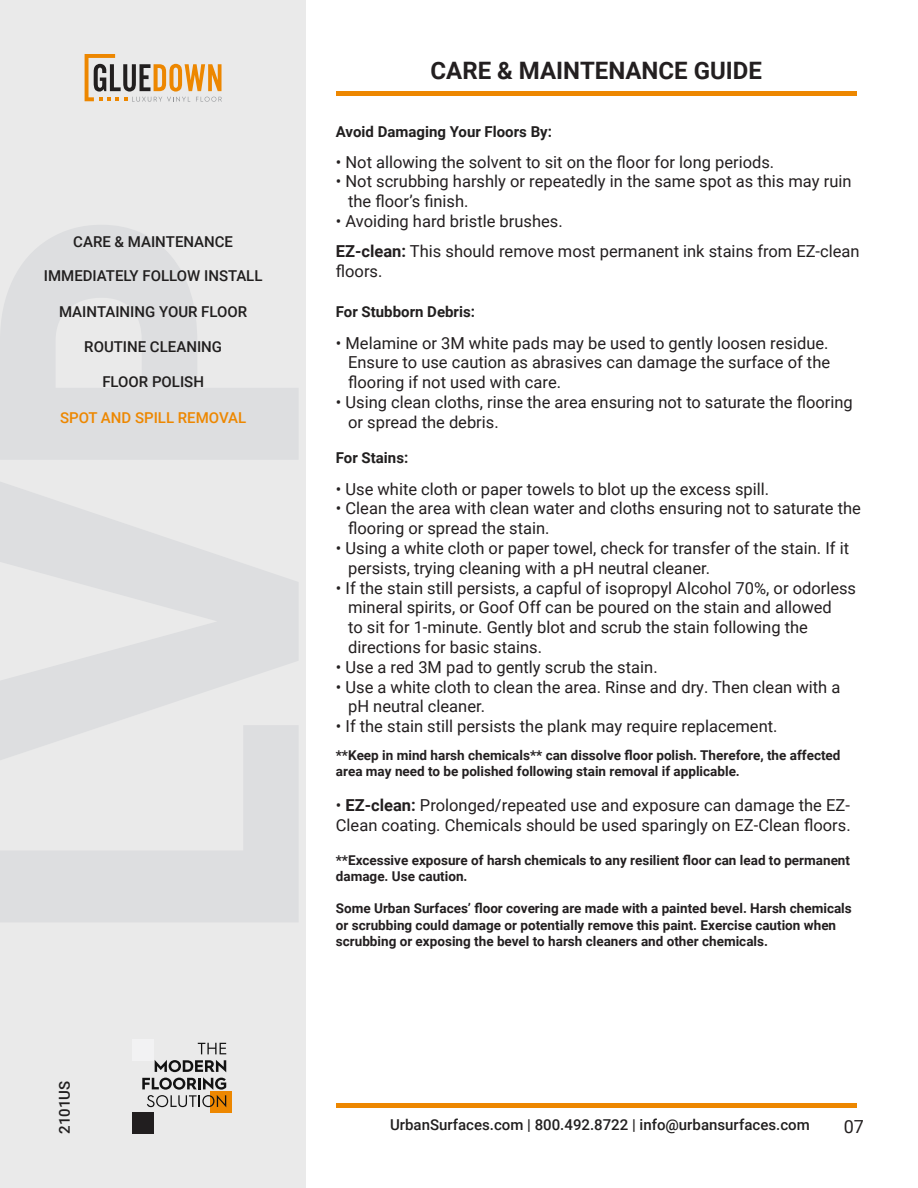
<style>
.page{position:relative;width:918px;height:1188px;background:#fff}
.page>*{position:absolute;margin:0;border:0;box-sizing:border-box;transform-origin:0 0}
.t1{font:700 24px "Roboto";color:#231f20}
.t2{font:18px "Roboto";color:#231f20}
.t3{font:16.5px/19.8px "Roboto";color:#231f20}
.t4{font:500 15px "Roboto";color:#211f1f}
.t5{font:700 15px "Roboto";color:#211f1f}
.t6{font:500 15px "Roboto";color:#ed8700}
.t7{font:700 13.5px/16.2px "Roboto";color:#231f20}
.s1{font-weight:700}
</style>
<div class="page">
<hr style="left:336px;top:92px;width:521px;height:4px;background:#ed8700">
<hr style="left:336px;top:1103px;width:521px;height:4px;background:#ed8700">
<div style="left:0;top:0;width:306px;height:1188px;background:#eaeaea"></div>
<div style="left:132px;top:1039px;width:22px;height:22px;background:#f2f2f3"></div>
<div style="left:132px;top:1113px;width:22px;height:21px;background:#211e1f"></div>
<div style="left:210px;top:1091px;width:21px;height:22px;background:#ed8700"></div>
<svg style="left:198px;top:1043px;width:28px;height:11px"></svg>
<svg style="left:142px;top:1060px;width:84px;height:47px"></svg>
<svg style="left:85px;top:54px;width:137px;height:48px"></svg>
<p class="t4" style="left:73px;top:231px;width:161px">CARE &amp; MAINTENANCE</p>
<p class="t4" style="left:44px;top:266px;width:220px">IMMEDIATELY FOLLOW INSTALL</p>
<p class="t4" style="left:59px;top:301px;width:190px">MAINTAINING YOUR FLOOR</p>
<p class="t4" style="left:84px;top:336px;width:139px">ROUTINE CLEANING</p>
<p class="t4" style="left:102px;top:372px;width:103px">FLOOR POLISH</p>
<p class="t6" style="left:60px;top:407px;width:188px">SPOT AND SPILL REMOVAL</p>
<p class="t4" style="left:54px;top:1134px;width:54px;rotate:-90deg">2101US</p>
<p class="t1" style="left:431px;top:54px;width:333px">CARE &amp; MAINTENANCE GUIDE</p>
<p class="t5" style="left:336px;top:121px;width:218px">Avoid Damaging Your Floors By:</p>
<p class="t3" style="left:336px;top:151px;width:440px">• Not allowing the solvent to sit on the floor for long periods.</p>
<p class="t3" style="left:348px;top:171px;width:505px;text-indent:-12px">• Not scrubbing harshly or repeatedly in the same spot as this may ruin the floor’s finish.</p>
<p class="t3" style="left:336px;top:211px;width:228px">• Avoiding hard bristle brushes.</p>
<p class="t3" style="left:336px;top:241px;width:525px"><span class="s1">EZ-clean:</span> This should remove most permanent ink stains from EZ-clean floors.</p>
<p class="t5" style="left:336px;top:301px;width:141px">For Stubborn Debris:</p>
<p class="t3" style="left:348px;top:332px;width:484px;text-align:justify;text-indent:-12px">• Melamine or 3M white pads may be used to gently loosen residue.<br>Ensure to use caution as abrasives can damage the surface of the flooring if not used with care.</p>
<p class="t3" style="left:348px;top:392px;width:506px;text-indent:-12px">• Using clean cloths, rinse the area ensuring not to saturate the flooring or spread the debris.</p>
<p class="t5" style="left:336px;top:447px;width:74px">For Stains:</p>
<p class="t3" style="left:336px;top:478px;width:435px">• Use white cloth or paper towels to blot up the excess spill.</p>
<p class="t3" style="left:348px;top:498px;width:514px;text-indent:-12px">• Clean the area with clean water and cloths ensuring not to saturate the flooring or spread the stain.</p>
<p class="t3" style="left:348px;top:538px;width:502px;text-indent:-12px">• Using a white cloth or paper towel, check for transfer of the stain. If it persists, trying cleaning with a pH neutral cleaner.</p>
<p class="t3" style="left:348px;top:577px;width:509px;text-indent:-12px">• If the stain still persists, a capful of isopropyl Alcohol 70%, or odorless mineral spirits, or Goof Off can be poured on the stain and allowed</p>
<p class="t3" style="left:348px;top:617px;width:461px">to sit for 1-minute. Gently blot and scrub the stain following the directions for basic stains.</p>
<p class="t3" style="left:336px;top:656px;width:323px">• Use a red 3M pad to gently scrub the stain.</p>
<p class="t3" style="left:348px;top:676px;width:494px;text-indent:-12px">• Use a white cloth to clean the area. Rinse and dry. Then clean with a pH neutral cleaner.</p>
<p class="t3" style="left:336px;top:716px;width:443px">• If the stain still persists the plank may require replacement.</p>
<p class="t7" style="left:336px;top:747px;width:506px">**Keep in mind harsh chemicals** can dissolve floor polish. Therefore, the affected area may need to be polished following stain removal if applicable.</p>
<p class="t3" style="left:336px;top:795px;width:516px">• <span class="s1">EZ-clean:</span> Prolonged/repeated use and exposure can damage the EZ-<br>Clean coating. Chemicals should be used sparingly on EZ-Clean floors.</p>
<p class="t7" style="left:336px;top:851px;width:516px">**Excessive exposure of harsh chemicals to any resilient floor can lead to permanent damage. Use caution.</p>
<p class="t7" style="left:336px;top:900px;width:517px">Some Urban Surfaces’ floor covering are made with a painted bevel. Harsh chemicals or scrubbing could damage or potentially remove this paint. Exercise caution when scrubbing or exposing the bevel to harsh cleaners and other chemicals.</p>
<p class="t4" style="left:390px;top:1114px;width:421px">UrbanSurfaces.com | 800.492.8722 | info@urbansurfaces.com</p>
<p class="t2" style="left:844px;top:1114px;width:22px">07</p>
</div>
